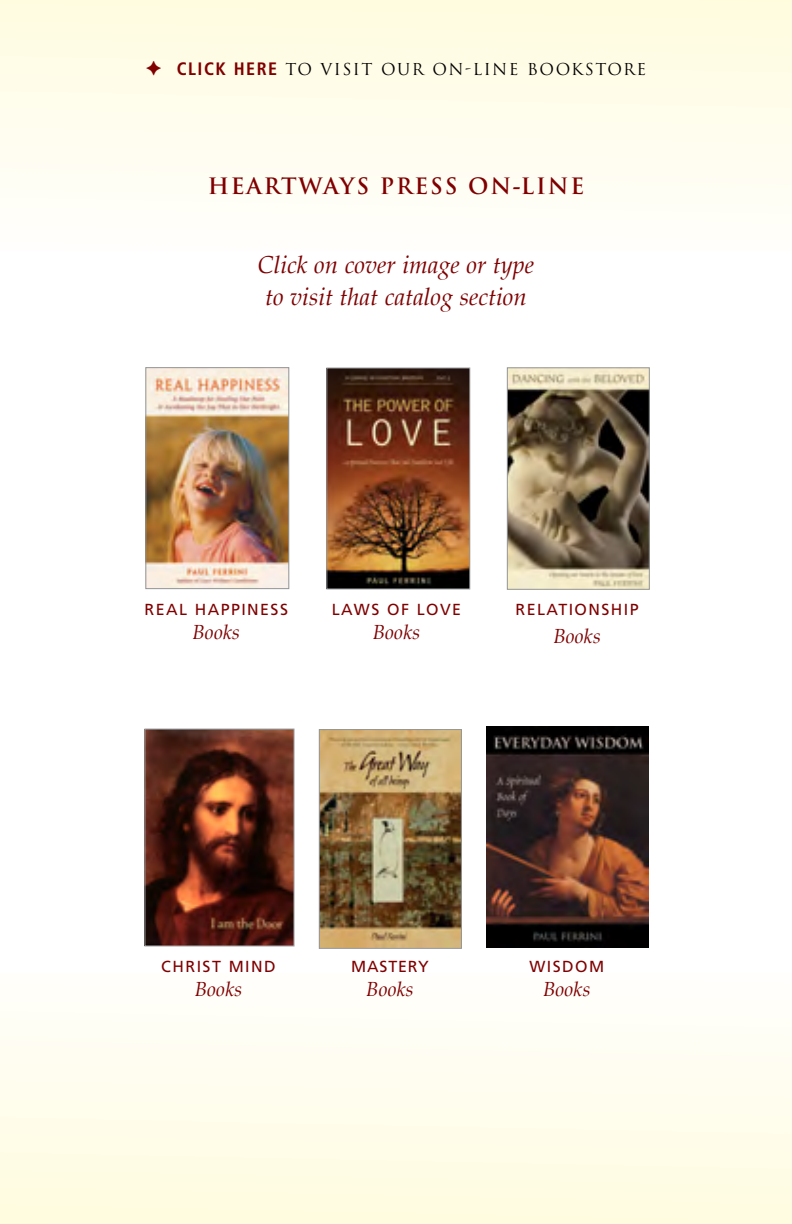
<style>
.page{position:relative;width:792px;height:1224px;background:#fff}
.page>*{position:absolute;margin:0;border:0;box-sizing:border-box;transform-origin:0 0}
.t1{font:italic 24px/32px "Palatino";color:#800000;text-align:center}
.t2{font:700 22px "Trajan";letter-spacing:.08em;color:#800000}
.t3{font:italic 20px "Palatino";letter-spacing:.01em;color:#800000}
.t4{font:16px "Frutiger";letter-spacing:.09em;color:#800000}
.t5{font:16px "Trajan";letter-spacing:.09em;color:#000}
.t6{font:16px "Frutiger";letter-spacing:.05em;color:#800000}
.s1{font-family:"Frutiger";font-weight:700;font-stretch:condensed;font-size:18px;color:#800000}
.s2{font-family:"Palatino";font-weight:400;font-style:italic;font-size:24px}
</style>
<div class="page">
<div style="left:0;top:0;width:792px;height:250px;background:linear-gradient(to right,#fffdee,#fffdec)"></div>
<div style="left:0;top:974px;width:792px;height:250px;background:linear-gradient(to right,#fffdec,#fffdee)"></div>
<img style="left:146px;top:731px;width:146px;height:213px">
<div style="left:144px;top:729px;width:150px;height:217px;border:1px solid #939598"></div>
<img style="left:328px;top:370px;width:140px;height:217px">
<div style="left:326px;top:368px;width:144px;height:221px;border:1px solid #939598"></div>
<img style="left:147px;top:369px;width:140px;height:218px">
<div style="left:145px;top:367px;width:144px;height:222px;border:1px solid #939598"></div>
<img style="left:486px;top:727px;width:162px;height:220px">
<img style="left:321px;top:731px;width:139px;height:216px">
<div style="left:319px;top:729px;width:143px;height:220px;border:1px solid #939598"></div>
<img style="left:509px;top:369px;width:139px;height:219px">
<div style="left:507px;top:367px;width:143px;height:223px;border:1px solid #939598"></div>
<svg style="left:146px;top:61px;width:15px;height:14px"></svg>
<p class="t5" style="left:177px;top:60px;width:471px"><span class="s1">CLICK HERE</span> TO VISIT OUR ON-LINE BOOKSTORE</p>
<h2 class="t2" style="left:208px;top:172px;width:378px">HEARTWAYS PRESS ON<span class="s2">-</span>LINE</h2>
<h1 class="t1" style="left:258px;top:249px;width:278px">Click on cover image or type to visit that catalog section</h1>
<p class="t4" style="left:144px;top:600px;width:145px">REAL HAPPINESS</p>
<p class="t3" style="left:193px;top:617px;width:49px">Books</p>
<p class="t4" style="left:332px;top:600px;width:131px">LAWS OF LOVE</p>
<p class="t3" style="left:373px;top:617px;width:49px">Books</p>
<p class="t4" style="left:516px;top:600px;width:125px">RELATIONSHIP</p>
<p class="t3" style="left:553px;top:621px;width:49px">Books</p>
<p class="t4" style="left:161px;top:957px;width:116px">CHRIST MIND</p>
<p class="t3" style="left:195px;top:973px;width:49px">Books</p>
<p class="t6" style="left:351px;top:957px;width:79px">MASTERY</p>
<p class="t3" style="left:366px;top:974px;width:49px">Books</p>
<p class="t4" style="left:529px;top:957px;width:73px">WISDOM</p>
<p class="t3" style="left:543px;top:973px;width:49px">Books</p>
</div>
